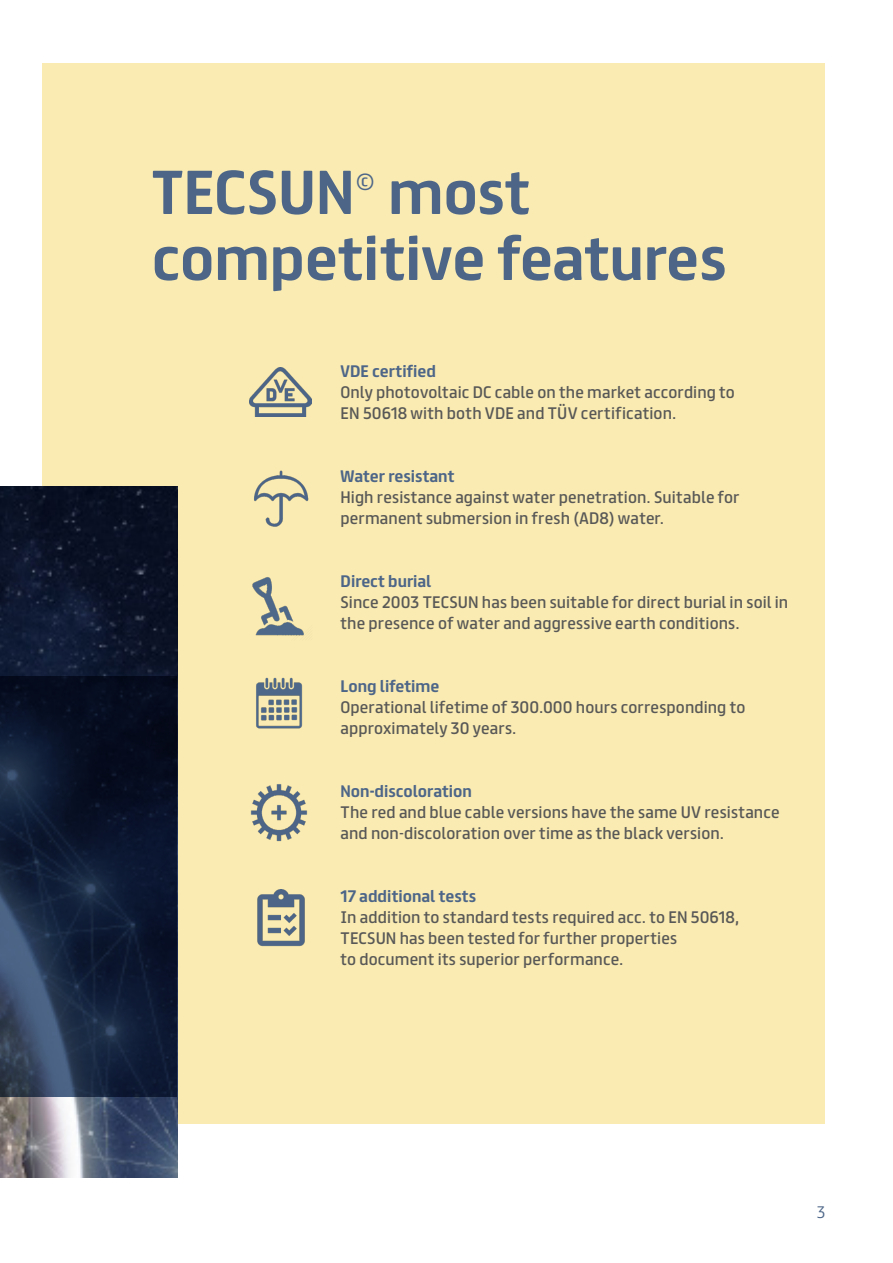
<style>
.page{position:relative;width:893px;height:1263px;background:#fff}
.page>*{position:absolute;margin:0;border:0;box-sizing:border-box;transform-origin:0 0}
.t1{font:700 55.5px/66px "FS Truman";color:#4d6688}
.t2{font:300 21px "FS Truman";color:#4d6688}
.t3{font:15px/21px "FS Truman";letter-spacing:.01em;color:#585857}
.t4{font:700 15px "FS Truman";color:#4d6688}
.t5{font:300 15px "FS Truman";color:#4d6688}
</style>
<div class="page">
<div style="left:43px;top:64px;width:782px;height:1060px;background:#faebb2"></div>
<img style="left:0;top:486px;width:177px;height:692px">
<svg style="left:0;top:676px;width:177px;height:420px;background:#142139"></svg>
<img style="left:254px;top:470px;width:55px;height:57px">
<img style="left:250px;top:784px;width:58px;height:58px">
<img style="left:256px;top:677px;width:47px;height:52px">
<img style="left:252px;top:577px;width:52px;height:59px">
<img style="left:257px;top:889px;width:48px;height:58px">
<img style="left:250px;top:367px;width:61px;height:50px">
<h1 class="t1" style="left:152px;top:155px;width:204px">TECSUN</h1>
<h2 class="t2" style="left:355px;top:163px;width:23px">©</h2>
<h1 class="t1" style="left:152px;top:155px;width:577px;text-indent:236px">most competitive features</h1>
<p class="t4" style="left:341px;top:358px;width:97px">VDE certified</p>
<p class="t3" style="left:341px;top:380px;width:396px">Only photovoltaic DC cable on the market according to<br>EN 50618 with both VDE and TÜV certification.</p>
<p class="t4" style="left:341px;top:463px;width:115px">Water resistant</p>
<p class="t3" style="left:341px;top:485px;width:401px">High resistance against water penetration. Suitable for permanent submersion in fresh (AD8) water.</p>
<p class="t4" style="left:341px;top:568px;width:92px">Direct burial</p>
<p class="t3" style="left:341px;top:590px;width:449px">Since 2003 TECSUN has been suitable for direct burial in soil in the presence of water and aggressive earth conditions.</p>
<p class="t4" style="left:341px;top:673px;width:100px">Long lifetime</p>
<p class="t3" style="left:341px;top:695px;width:406px">Operational lifetime of 300.000 hours corresponding to approximately 30 years.</p>
<p class="t4" style="left:341px;top:778px;width:133px">Non-discoloration</p>
<p class="t3" style="left:341px;top:800px;width:441px">The red and blue cable versions have the same UV resistance and non-discoloration over time as the black version.</p>
<p class="t4" style="left:341px;top:883px;width:137px">17 additional tests</p>
<p class="t3" style="left:341px;top:905px;width:400px">In addition to standard tests required acc. to EN 50618,<br>TECSUN has been tested for further properties<br>to document its superior performance.</p>
<p class="t5" style="left:817px;top:1199px;width:10px">3</p>
</div>
